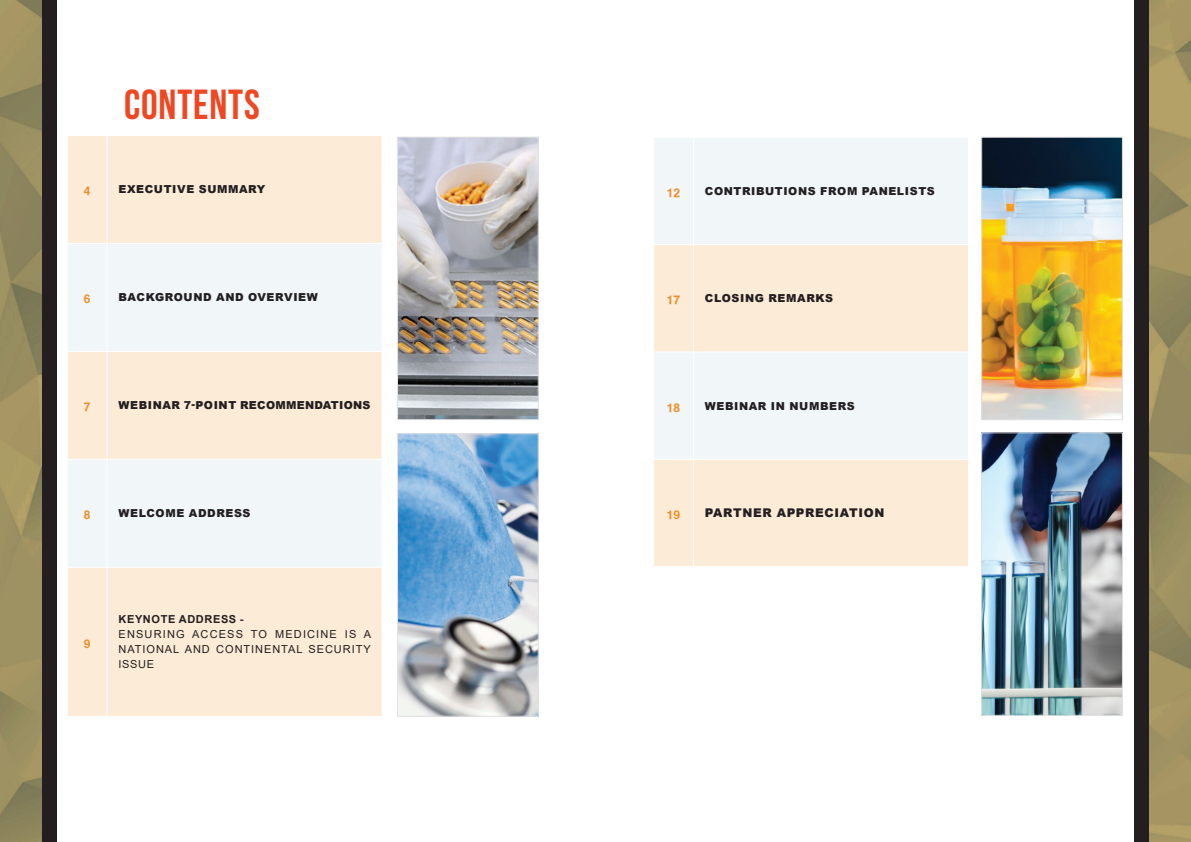
<style>
.page{position:relative;width:1191px;height:842px;background:#fff}
.page>*{position:absolute;margin:0;border:0;box-sizing:border-box;transform-origin:0 0}
.t1{font:42px "Bebas Neue";letter-spacing:.02em;color:#ef4722}
.t2{font:900 12px "Arial";letter-spacing:.055em;color:#231f20}
.t3{font:700 12px "Helvetica";letter-spacing:.02em;color:#ee8d29}
.t4{font:900 11px "Arial";letter-spacing:.055em;color:#231f20}
.t5{font:11px/15px "Arial";letter-spacing:.085em;color:#231f20;text-align:justify}
.t6{font:900 11px "Arial";letter-spacing:.025em;color:#231f20}
.t7{font:700 11px "Arial";letter-spacing:.055em;color:#231f20}
</style>
<div class="page">
<img style="left:0;top:0;width:1191px;height:842px">
<div style="left:43px;top:0;width:1103px;height:842px;background:#fff"></div>
<div style="left:42px;top:0;width:15px;height:842px;background:#231f20"></div>
<div style="left:1134px;top:0;width:14px;height:842px;background:#231f20"></div>
<div style="left:68px;top:136px;width:313px;height:580px;background:#fcebd7"></div>
<svg style="left:68px;top:244px;width:313px;height:323px;fill:#f1f6f9"></svg>
<hr style="left:106px;top:136px;width:1px;height:107px;background:#fff">
<hr style="left:67px;top:243px;width:40px;height:1px;background:#fff">
<hr style="left:107px;top:243px;width:275px;height:1px;background:#fff">
<hr style="left:106px;top:244px;width:1px;height:107px;background:#fff">
<hr style="left:67px;top:351px;width:40px;height:1px;background:#fff">
<hr style="left:107px;top:351px;width:275px;height:1px;background:#fff">
<hr style="left:106px;top:352px;width:1px;height:107px;background:#fff">
<hr style="left:67px;top:459px;width:40px;height:1px;background:#fff">
<hr style="left:107px;top:459px;width:275px;height:1px;background:#fff">
<hr style="left:106px;top:460px;width:1px;height:107px;background:#fff">
<hr style="left:67px;top:567px;width:40px;height:1px;background:#fff">
<hr style="left:107px;top:567px;width:275px;height:1px;background:#fff">
<hr style="left:106px;top:568px;width:1px;height:148px;background:#fff">
<div style="left:654px;top:138px;width:314px;height:106px;background:#f1f6f9"></div>
<svg style="left:654px;top:245px;width:314px;height:321px;fill:#fcebd7"></svg>
<hr style="left:693px;top:138px;width:1px;height:106px;background:#fff">
<hr style="left:693px;top:245px;width:1px;height:106px;background:#fff">
<hr style="left:653px;top:351px;width:40px;height:1px;background:#fff">
<hr style="left:693px;top:351px;width:276px;height:1px;background:#fff">
<hr style="left:693px;top:352px;width:1px;height:107px;background:#fff">
<hr style="left:653px;top:459px;width:40px;height:1px;background:#fff">
<hr style="left:693px;top:459px;width:276px;height:1px;background:#fff">
<hr style="left:693px;top:460px;width:1px;height:106px;background:#fff">
<img style="left:399px;top:139px;width:138px;height:279px">
<div style="left:397px;top:137px;width:142px;height:283px;border:1px solid #e1e1e3"></div>
<img style="left:399px;top:435px;width:138px;height:280px">
<div style="left:397px;top:433px;width:142px;height:284px;border:1px solid #e1e1e3"></div>
<img style="left:983px;top:139px;width:138px;height:279px">
<div style="left:981px;top:137px;width:142px;height:283px;border:1px solid #e1e1e3"></div>
<img style="left:983px;top:434px;width:138px;height:280px">
<div style="left:981px;top:432px;width:142px;height:284px;border:1px solid #e1e1e3"></div>
<h1 class="t1" style="left:124px;top:81px;width:137px">CONTENTS</h1>
<p class="t3" style="left:84px;top:184px;width:8px">4</p>
<p class="t4" style="left:119px;top:182px;width:148px">EXECUTIVE SUMMARY</p>
<p class="t3" style="left:84px;top:292px;width:8px">6</p>
<p class="t4" style="left:119px;top:289px;width:201px">BACKGROUND AND OVERVIEW</p>
<p class="t3" style="left:84px;top:399px;width:8px">7</p>
<p class="t4" style="left:119px;top:397px;width:11px">WEB</p>
<p class="t6" style="left:148px;top:397px;width:223px">INAR 7-POINT RECOMMENDATIONS</p>
<p class="t3" style="left:84px;top:507px;width:8px">8</p>
<p class="t4" style="left:119px;top:505px;width:116px">WELCOME ADDRESS</p>
<p class="t3" style="left:84px;top:636px;width:8px">9</p>
<p class="t7" style="left:119px;top:612px;width:127px">KEYNOTE ADDRESS -</p>
<p class="t5" style="left:119px;top:627px;width:254px">ENSURING ACCESS TO MEDICINE IS A NATIONAL AND CONTINENTAL SECURITY ISSUE</p>
<p class="t3" style="left:666px;top:185px;width:15px">12</p>
<p class="t4" style="left:705px;top:183px;width:231px">CONTRIBUTIONS FROM PANELISTS</p>
<p class="t3" style="left:666px;top:292px;width:15px">17</p>
<p class="t4" style="left:705px;top:290px;width:126px">CLOSING RE MARKS</p>
<p class="t3" style="left:666px;top:400px;width:15px">18</p>
<p class="t4" style="left:705px;top:398px;width:11px">WEB</p>
<p class="t4" style="left:734px;top:398px;width:121px">INAR IN NUMBERS</p>
<p class="t3" style="left:666px;top:507px;width:15px">19</p>
<p class="t2" style="left:705px;top:504px;width:181px">PARTNER APPRECIATION</p>
</div>
